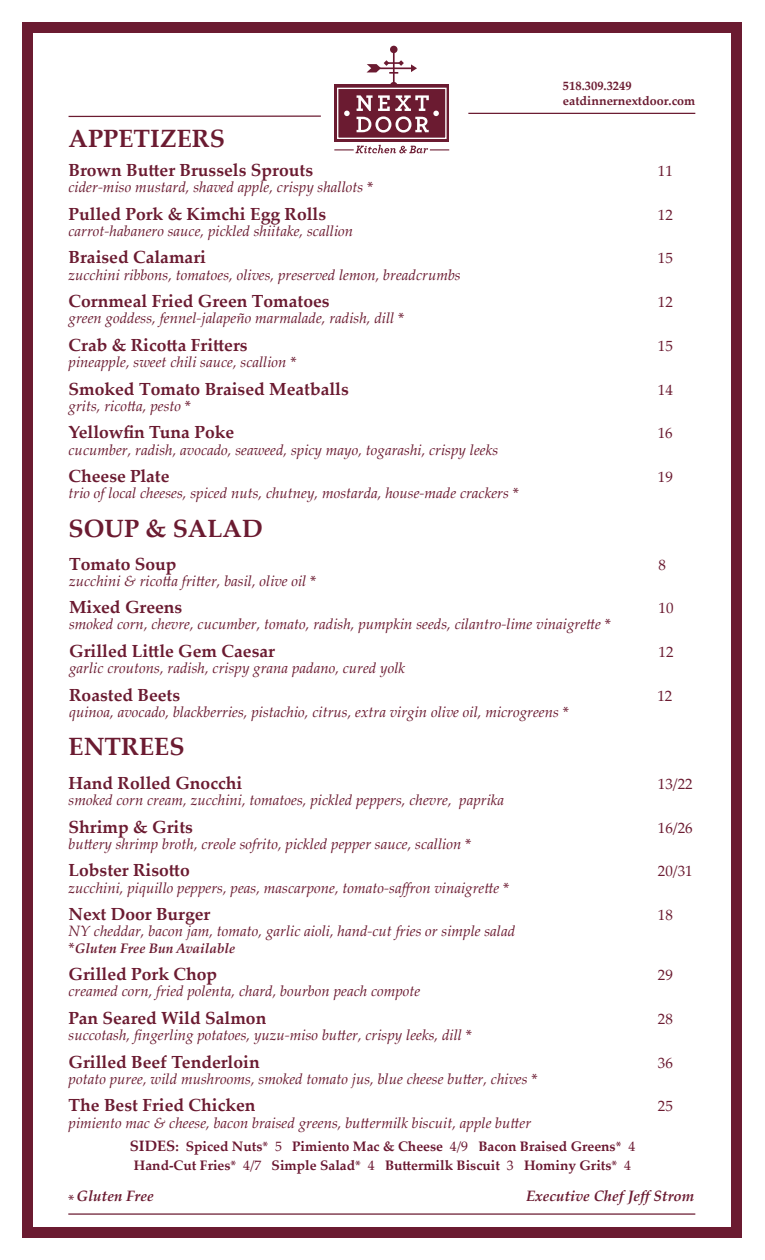
<style>
.page{position:relative;width:765px;height:1260px;background:#fff}
.page>*{position:absolute;margin:0;border:0;box-sizing:border-box;transform-origin:0 0}
.t1{font:700 25px "Palatino Linotype";color:#6b1b31}
.t2{font:700 17.5px "Palatino Linotype";color:#6b1b31}
.t3{font:italic 15px "Palatino Linotype";color:#6b1b31}
.t4{font:15px "Palatino Linotype";color:#6b1b31}
.t5{font:italic 700 15px "Palatino Linotype";color:#6b1b31}
.t6{font:15px "Myriad Pro";color:#6b1b31}
.t7{font:700 13.75px/19px "Palatino Linotype";color:#6a1730;text-align:center}
.t8{font:italic 700 13.75px "Palatino Linotype";color:#6b1b31}
.t9{font:700 12.5px/15px "Palatino Linotype";color:#6b1b31}
.s1{font-family:"Myriad Pro";font-style:normal}
.s2{font-family:"Myriad Pro";font-weight:400;font-style:normal;font-size:15px}
.s3{font-size:15px}
.s4{font-family:"Myriad Pro";font-weight:400}
.s5{font-weight:400}
</style>
<div class="page">
<div style="left:22px;top:22px;width:720px;height:1216px;background:#6b1b31"></div>
<div style="left:34px;top:33px;width:697px;height:1194px;background:#fff"></div>
<hr style="left:468px;top:113px;width:227px;height:1px;background:#6b1b31">
<hr style="left:69px;top:116px;width:252px;height:1px;background:#6b1b31">
<hr style="left:68px;top:1213px;width:627px;height:2px;background:#6b1b31">
<div style="left:334px;top:85px;width:115px;height:57px;background:#6b1b31"></div>
<hr style="left:393px;top:51px;width:2px;height:32px;background:#6a1730">
<hr style="left:379px;top:68px;width:34px;height:1px;background:#6a1730">
<svg style="left:390px;top:82px;width:8px;height:3px"></svg>
<div style="left:390px;top:46px;width:8px;height:7px;background:#6b1b31;border-radius:50%"></div>
<svg style="left:411px;top:64px;width:6px;height:8px"></svg>
<svg style="left:367px;top:60px;width:37px;height:14px"></svg>
<div style="left:337px;top:88px;width:110px;height:51px;border:1px solid #fff"></div>
<svg style="left:344px;top:111px;width:6px;height:5px"></svg>
<svg style="left:357px;top:95px;width:82px;height:38px"></svg>
<svg style="left:334px;top:145px;width:115px;height:8px"></svg>
<p class="t9" style="left:563px;top:78px;width:134px">518.309.3249 eatdinnernextdoor.com</p>
<h1 class="t1" style="left:69px;top:121px;width:158px">APPETIZERS</h1>
<p class="t2" style="left:69px;top:158px;width:246px">Brown Butter Brussels Sprouts</p>
<p class="t4" style="left:658px;top:160px;width:16px">11</p>
<p class="t3" style="left:69px;top:176px;width:306px">cider-miso mustard, shaved apple, crispy shallots <span class="s1">*</span></p>
<p class="t2" style="left:69px;top:201px;width:259px">Pulled Pork &amp; Kimchi Egg Rolls</p>
<p class="t4" style="left:658px;top:204px;width:16px">12</p>
<p class="t3" style="left:69px;top:220px;width:286px">carrot-habanero sauce, pickled shiitake, scallion</p>
<p class="t2" style="left:69px;top:245px;width:139px">Braised Calamari</p>
<p class="t4" style="left:658px;top:248px;width:16px">15</p>
<p class="t3" style="left:69px;top:264px;width:394px">zucchini ribbons, tomatoes, olives, preserved lemon, breadcrumbs</p>
<p class="t2" style="left:69px;top:289px;width:263px">Cornmeal Fried Green Tomatoes</p>
<p class="t4" style="left:658px;top:291px;width:16px">12</p>
<p class="t3" style="left:69px;top:308px;width:337px">green goddess, fennel-jalapeño marmalade, radish, dill <span class="s1">*</span></p>
<p class="t2" style="left:69px;top:333px;width:181px">Crab &amp; Ricotta Fritters</p>
<p class="t4" style="left:658px;top:335px;width:16px">15</p>
<p class="t3" style="left:69px;top:351px;width:230px">pineapple, sweet chili sauce, scallion <span class="s1">*</span></p>
<p class="t2" style="left:69px;top:376px;width:282px">Smoked Tomato Braised Meatballs</p>
<p class="t4" style="left:658px;top:379px;width:16px">14</p>
<p class="t3" style="left:69px;top:395px;width:124px">grits, ricotta, pesto <span class="s1">*</span></p>
<p class="t2" style="left:69px;top:420px;width:167px">Yellowfin Tuna Poke</p>
<p class="t4" style="left:658px;top:423px;width:16px">16</p>
<p class="t3" style="left:69px;top:439px;width:431px">cucumber, radish, avocado, seaweed, spicy mayo, togarashi, crispy leeks</p>
<p class="t2" style="left:69px;top:464px;width:103px">Cheese Plate</p>
<p class="t4" style="left:658px;top:466px;width:16px">19</p>
<p class="t3" style="left:69px;top:483px;width:452px">trio of local cheeses, spiced nuts, chutney, mostarda, house-made crackers <span class="s1">*</span></p>
<h1 class="t1" style="left:69px;top:511px;width:196px">SOUP &amp; SALAD</h1>
<p class="t2" style="left:69px;top:551px;width:109px">Tomato Soup</p>
<p class="t4" style="left:659px;top:554px;width:9px">8</p>
<p class="t3" style="left:69px;top:570px;width:249px">zucchini &amp; ricotta fritter, basil, olive oil <span class="s1">*</span></p>
<p class="t2" style="left:69px;top:595px;width:115px">Mixed Greens</p>
<p class="t4" style="left:659px;top:598px;width:16px">10</p>
<p class="t3" style="left:69px;top:614px;width:543px">smoked corn, chevre, cucumber, tomato, radish, pumpkin seeds, cilantro-lime vinaigrette <span class="s1">*</span></p>
<p class="t2" style="left:69px;top:639px;width:207px">Grilled Little Gem Caesar</p>
<p class="t4" style="left:659px;top:641px;width:16px">12</p>
<p class="t3" style="left:69px;top:657px;width:338px">garlic croutons, radish, crispy grana padano, cured yolk</p>
<p class="t2" style="left:69px;top:682px;width:113px">Roasted Beets</p>
<p class="t4" style="left:657px;top:685px;width:16px">12</p>
<p class="t3" style="left:69px;top:701px;width:501px">quinoa, avocado, blackberries, pistachio, citrus, extra virgin olive oil, microgreens <span class="s1">*</span></p>
<h1 class="t1" style="left:69px;top:729px;width:118px">ENTREES</h1>
<p class="t2" style="left:69px;top:771px;width:175px">Hand Rolled Gnocchi</p>
<p class="t4" style="left:658px;top:773px;width:36px">13/22</p>
<p class="t3" style="left:69px;top:789px;width:437px">smoked corn cream, zucchini, tomatoes, pickled peppers, chevre, paprika</p>
<p class="t2" style="left:69px;top:814px;width:126px">Shrimp &amp; Grits</p>
<p class="t4" style="left:658px;top:817px;width:36px">16/26</p>
<p class="t3" style="left:69px;top:833px;width:404px">buttery shrimp broth, creole sofrito, pickled pepper sauce, scallion <span class="s1">*</span></p>
<p class="t2" style="left:69px;top:858px;width:123px">Lobster Risotto</p>
<p class="t4" style="left:658px;top:861px;width:36px">20/31</p>
<p class="t3" style="left:69px;top:877px;width:442px">zucchini, piquillo peppers, peas, mascarpone, tomato-saffron vinaigrette <span class="s1">*</span></p>
<p class="t2" style="left:69px;top:902px;width:143px">Next Door Burger</p>
<p class="t4" style="left:658px;top:904px;width:16px">18</p>
<p class="t3" style="left:69px;top:921px;width:448px">NY cheddar, bacon jam, tomato, garlic aioli, hand-cut fries or simple salad</p>
<p class="t8" style="left:69px;top:938px;width:168px"><span class="s2">*</span>Gluten Free Bun Available</p>
<p class="t2" style="left:69px;top:962px;width:150px">Grilled Pork Chop</p>
<p class="t4" style="left:658px;top:964px;width:16px">29</p>
<p class="t3" style="left:69px;top:981px;width:353px">creamed corn, fried polenta, chard, bourbon peach compote</p>
<p class="t2" style="left:69px;top:1006px;width:199px">Pan Seared Wild Salmon</p>
<p class="t4" style="left:658px;top:1008px;width:16px">28</p>
<p class="t3" style="left:69px;top:1024px;width:405px">succotash, fingerling potatoes, yuzu-miso butter, crispy leeks, dill <span class="s1">*</span></p>
<p class="t2" style="left:69px;top:1049px;width:193px">Grilled Beef Tenderloin</p>
<p class="t4" style="left:658px;top:1052px;width:16px">36</p>
<p class="t3" style="left:69px;top:1068px;width:471px">potato puree, wild mushrooms, smoked tomato jus, blue cheese butter, chives <span class="s1">*</span></p>
<p class="t2" style="left:69px;top:1093px;width:189px">The Best Fried Chicken</p>
<p class="t4" style="left:658px;top:1096px;width:16px">25</p>
<p class="t3" style="left:69px;top:1112px;width:464px">pimiento mac &amp; cheese, bacon braised greens, buttermilk biscuit, apple butter</p>
<p class="t7" style="left:130px;top:1136px;width:507px"><span class="s3">SIDES</span>: Spiced Nuts<span class="s4">*</span> <span class="s5">5</span> Pimiento Mac &amp; Cheese <span class="s5">4/9</span> Bacon Braised Greens<span class="s4">*</span> <span class="s5">4<br></span>Hand-Cut Fries<span class="s4">*</span> <span class="s5">4/7</span> Simple Salad<span class="s4">*</span> <span class="s5">4</span> Buttermilk Biscuit <span class="s5">3</span> Hominy Grits<span class="s4">*</span> <span class="s5">4</span></p>
<p class="t5" style="left:77px;top:1185px;width:79px">Gluten Free</p>
<p class="t5" style="left:526px;top:1185px;width:170px">Executive Chef Jeff Strom</p>
<p class="t6" style="left:68px;top:1190px;width:8px">*</p>
</div>
